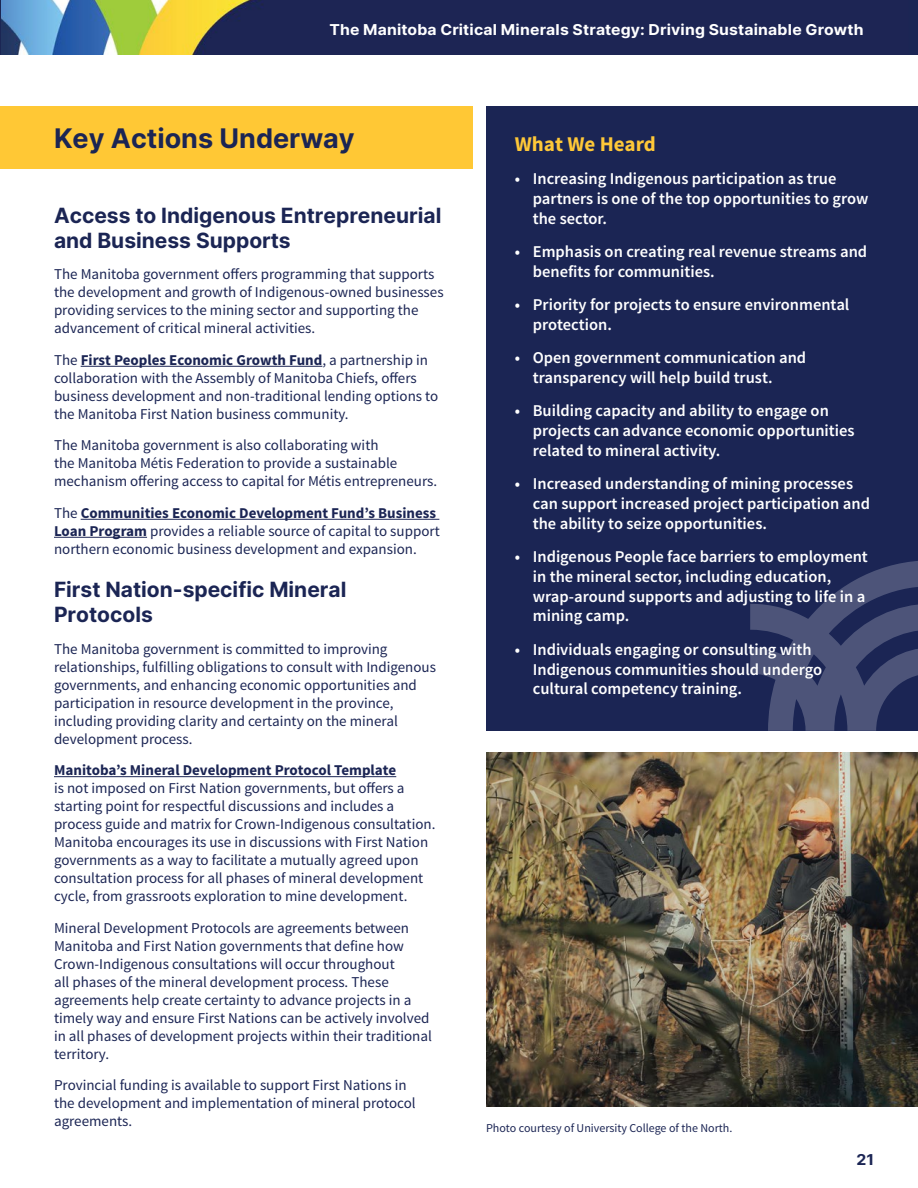
<style>
.page{position:relative;width:918px;height:1188px;background:#fff}
.page>*{position:absolute;margin:0;border:0;box-sizing:border-box;transform-origin:0 0}
.t1{font:700 27px "Inter";color:#1b2554}
.t2{font:700 21px/25.2px "Inter";color:#1b2554}
.t3{font:700 21px "Source Sans Pro";color:#ffc838}
.t4{font:600 16.5px/19.8px "Source Sans Pro";color:#fff}
.t5{font:15px/18px "Source Sans Pro";color:#1b2554}
.t6{font:700 15px "Inter";letter-spacing:.01em;color:#fff;scale:1.05 1}
.t7{font:700 15px "Source Sans Pro";color:#1b2554}
.t8{font:700 15px "Inter";color:#1b2554;scale:1.05 1}
.t9{font:12px "Source Sans Pro";color:#1b2554}
.s1{font-weight:700}
</style>
<div class="page">
<img style="left:0;top:0;width:918px;height:54px">
<div style="left:0;top:106px;width:472px;height:63px;background:#ffc835"></div>
<hr style="left:81px;top:366px;width:241px;height:1px;background:#1b2554">
<hr style="left:81px;top:519px;width:358px;height:1px;background:#1b2554">
<hr style="left:54px;top:537px;width:93px;height:1px;background:#1b2554">
<hr style="left:54px;top:776px;width:342px;height:1px;background:#1b2554">
<div style="left:486px;top:106px;width:432px;height:625px;background:#1b2554"></div>
<svg style="left:750px;top:561px;width:168px;height:170px"></svg>
<img style="left:486px;top:752px;width:432px;height:355px">
<p class="t6" style="left:329px;top:19px;width:510px">The Manitoba Critical Minerals Strategy: Driving Sustainable Growth</p>
<h1 class="t1" style="left:54px;top:118px;width:302px">Key Actions Underway</h1>
<h2 class="t2" style="left:54px;top:202px;width:389px">Access to Indigenous Entrepreneurial and Business Supports</h2>
<p class="t5" style="left:54px;top:266px;width:391px">The Manitoba government offers programming that supports the development and growth of Indigenous-owned businesses providing services to the mining sector and supporting the advancement of critical mineral activities.</p>
<p class="t5" style="left:54px;top:351px;width:386px">The <span class="s1">First Peoples Economic Growth Fund</span>, a partnership in collaboration with the Assembly of Manitoba Chiefs, offers business development and non-traditional lending options to the Manitoba First Nation business community.</p>
<p class="t5" style="left:54px;top:437px;width:385px">The Manitoba government is also collaborating with<br>the Manitoba Métis Federation to provide a sustainable mechanism offering access to capital for Métis entrepreneurs.</p>
<p class="t5" style="left:54px;top:504px;width:387px">The <span class="s1">Communities Economic Development Fund’s Business<br>Loan Program</span> provides a reliable source of capital to support northern economic business development and expansion.</p>
<h2 class="t2" style="left:54px;top:576px;width:294px">First Nation-specific Mineral<br>Protocols</h2>
<p class="t5" style="left:54px;top:640px;width:384px">The Manitoba government is committed to improving relationships, fulfilling obligations to consult with Indigenous governments, and enhancing economic opportunities and participation in resource development in the province, including providing clarity and certainty on the mineral development process.</p>
<p class="t7" style="left:54px;top:761px;width:344px">Manitoba’s Mineral Development Protocol Template</p>
<p class="t5" style="left:54px;top:779px;width:383px">is not imposed on First Nation governments, but offers a starting point for respectful discussions and includes a process guide and matrix for Crown-Indigenous consultation.<br>Manitoba encourages its use in discussions with First Nation governments as a way to facilitate a mutually agreed upon consultation process for all phases of mineral development cycle, from grassroots exploration to mine development.</p>
<p class="t5" style="left:54px;top:919px;width:379px">Mineral Development Protocols are agreements between Manitoba and First Nation governments that define how Crown-Indigenous consultations will occur throughout<br>all phases of the mineral development process. These agreements help create certainty to advance projects in a timely way and ensure First Nations can be actively involved in all phases of development projects within their traditional territory.</p>
<p class="t5" style="left:54px;top:1076px;width:363px">Provincial funding is available to support First Nations in the development and implementation of mineral protocol agreements.</p>
<h2 class="t3" style="left:515px;top:130px;width:143px">What We Heard</h2>
<p class="t4" style="left:533px;top:169px;width:337px;text-indent:-18px">• Increasing Indigenous participation as true partners is one of the top opportunities to grow the sector.</p>
<p class="t4" style="left:533px;top:242px;width:336px;text-indent:-18px">• Emphasis on creating real revenue streams and benefits for communities.</p>
<p class="t4" style="left:533px;top:295px;width:318px;text-indent:-18px">• Priority for projects to ensure environmental protection.</p>
<p class="t4" style="left:533px;top:348px;width:275px;text-indent:-18px">• Open government communication and transparency will help build trust.</p>
<p class="t4" style="left:533px;top:401px;width:323px;text-indent:-18px">• Building capacity and ability to engage on projects can advance economic opportunities related to mineral activity.</p>
<p class="t4" style="left:533px;top:474px;width:339px;text-indent:-18px">• Increased understanding of mining processes can support increased project participation and the ability to seize opportunities.</p>
<p class="t4" style="left:533px;top:547px;width:337px;text-indent:-18px">• Indigenous People face barriers to employment in the mineral sector, including education, wrap-around supports and adjusting to life in a mining camp.</p>
<p class="t4" style="left:533px;top:640px;width:291px;text-indent:-18px">• Individuals engaging or consulting with<br>Indigenous communities should undergo cultural competency training.</p>
<p class="t9" style="left:486px;top:1121px;width:248px">Photo courtesy of University College of the North.</p>
<p class="t8" style="left:857px;top:1148px;width:18px">21</p>
</div>
